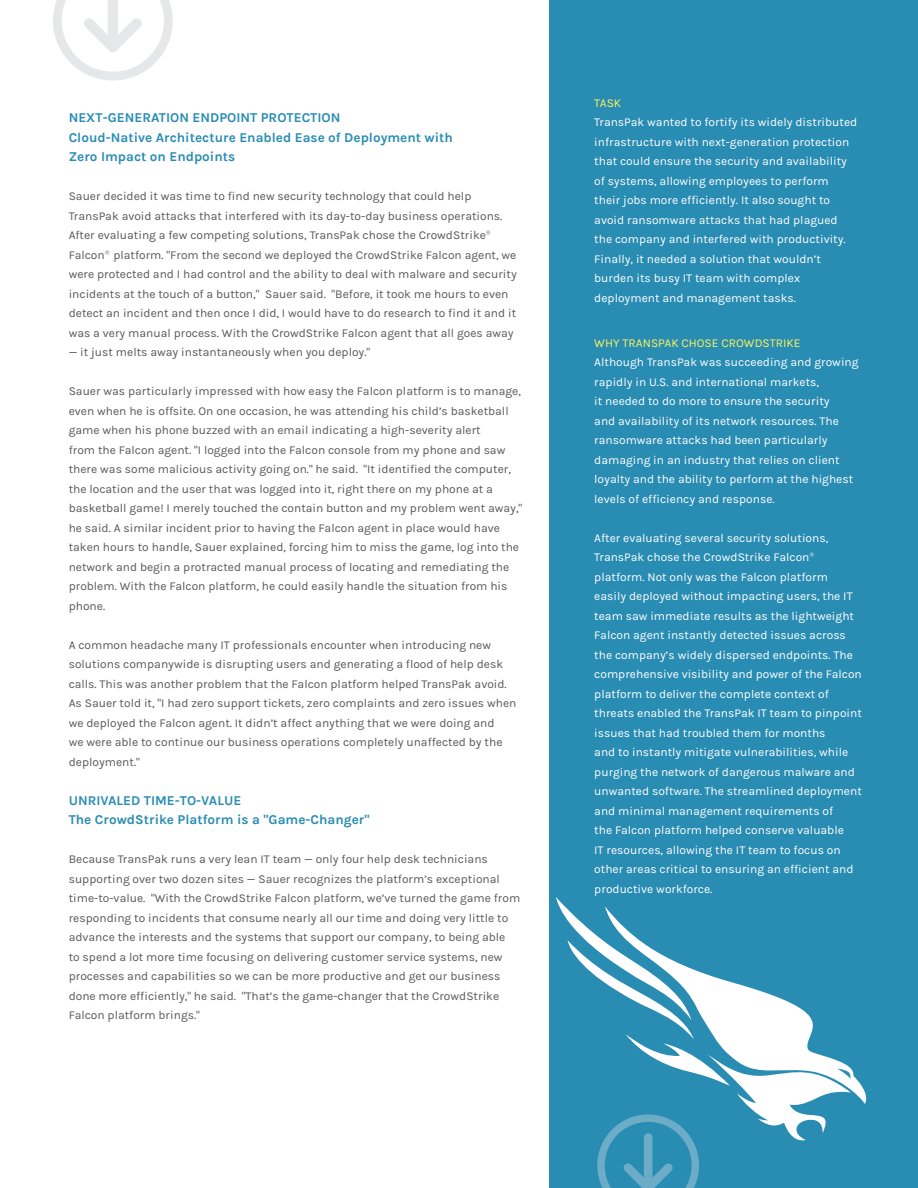
<style>
.page{position:relative;width:918px;height:1188px;background:#fff}
.page>*{position:absolute;margin:0;border:0;box-sizing:border-box;transform-origin:0 0}
.t1{font:700 13.5px/19.5px "Karla";color:#298cb3}
.t2{font:12px/19.5px "Karla";color:#57585a}
.t3{font:12px/19.5px "Karla";color:#fff}
.t4{font:12px "Karla";color:#fff35a}
.s1{font-family:"Gotham";font-weight:300}
</style>
<div class="page">
<div style="left:550px;top:0;width:368px;height:1188px;background:#298cb3"></div>
<svg style="left:53px;top:0;width:120px;height:80px"></svg>
<svg style="left:851px;top:1069px;width:16px;height:35px"></svg>
<svg style="left:556px;top:897px;width:295px;height:291px"></svg>
<p class="t1" style="left:69px;top:108px;width:386px">NEXT-GENERATION ENDPOINT PROTECTION<br>Cloud-Native Architecture Enabled Ease of Deployment with<br>Zero Impact on Endpoints</p>
<p class="t2" style="left:69px;top:187px;width:450px">Sauer decided it was time to find new security technology that could help TransPak avoid attacks that interfered with its day-to-day business operations.<br>After evaluating a few competing solutions, TransPak chose the CrowdStrike<span class="s1">® </span>Falcon<span class="s1">®</span> platform. "From the second we deployed the CrowdStrike Falcon agent, we were protected and I had control and the ability to deal with malware and security incidents at the touch of a button," Sauer said. "Before, it took me hours to even detect an incident and then once I did, I would have to do research to find it and it was a very manual process. With the CrowdStrike Falcon agent that all goes away</p>
<p class="t2" style="left:69px;top:343px;width:303px">— it just melts away instantaneously when you deploy."</p>
<p class="t2" style="left:69px;top:382px;width:455px">Sauer was particularly impressed with how easy the Falcon platform is to manage, even when he is offsite. On one occasion, he was attending his child’s basketball game when his phone buzzed with an email indicating a high-severity alert<br>from the Falcon agent. "I logged into the Falcon console from my phone and saw there was some malicious activity going on." he said. "It identified the computer, the location and the user that was logged into it, right there on my phone at a basketball game! I merely touched the contain button and my problem went away," he said. A similar incident prior to having the Falcon agent in place would have taken hours to handle, Sauer explained, forcing him to miss the game, log into the network and begin a protracted manual process of locating and remediating the problem. With the Falcon platform, he could easily handle the situation from his phone.</p>
<p class="t2" style="left:69px;top:635px;width:449px">A common headache many IT professionals encounter when introducing new solutions companywide is disrupting users and generating a flood of help desk calls. This was another problem that the Falcon platform helped TransPak avoid.<br>As Sauer told it, "I had zero support tickets, zero complaints and zero issues when we deployed the Falcon agent. It didn’t affect anything that we were doing and<br>we were able to continue our business operations completely unaffected by the deployment."</p>
<p class="t1" style="left:69px;top:790px;width:302px">UNRIVALED TIME-TO-VALUE<br>The CrowdStrike Platform is a "Game-Changer"</p>
<p class="t2" style="left:69px;top:850px;width:453px">Because TransPak runs a very lean IT team — only four help desk technicians supporting over two dozen sites — Sauer recognizes the platform’s exceptional time-to-value. "With the CrowdStrike Falcon platform, we’ve turned the game from responding to incidents that consume nearly all our time and doing very little to advance the interests and the systems that support our company, to being able<br>to spend a lot more time focusing on delivering customer service systems, new processes and capabilities so we can be more productive and get our business done more efficiently," he said. "That’s the game-changer that the CrowdStrike Falcon platform brings."</p>
<p class="t4" style="left:594px;top:96px;width:28px">TASK</p>
<p class="t3" style="left:594px;top:113px;width:265px">TransPak wanted to fortify its widely distributed infrastructure with next-generation protection that could ensure the security and availability of systems, allowing employees to perform their jobs more efficiently. It also sought to avoid ransomware attacks that had plagued the company and interfered with productivity.<br>Finally, it needed a solution that wouldn’t burden its busy IT team with complex deployment and management tasks.</p>
<p class="t4" style="left:594px;top:336px;width:208px">WHY TRANSPAK CHOSE CROWDSTRIKE</p>
<p class="t3" style="left:594px;top:353px;width:266px">Although TransPak was succeeding and growing rapidly in U.S. and international markets,<br>it needed to do more to ensure the security<br>and availability of its network resources. The ransomware attacks had been particularly damaging in an industry that relies on client loyalty and the ability to perform at the highest levels of efficiency and response.</p>
<p class="t3" style="left:594px;top:528px;width:269px">After evaluating several security solutions, TransPak chose the CrowdStrike Falcon<span class="s1">® </span>platform. Not only was the Falcon platform easily deployed without impacting users, the IT team saw immediate results as the lightweight Falcon agent instantly detected issues across the company’s widely dispersed endpoints. The comprehensive visibility and power of the Falcon platform to deliver the complete context of threats enabled the TransPak IT team to pinpoint issues that had troubled them for months<br>and to instantly mitigate vulnerabilities, while purging the network of dangerous malware and unwanted software. The streamlined deployment and minimal management requirements of<br>the Falcon platform helped conserve valuable<br>IT resources, allowing the IT team to focus on other areas critical to ensuring an efficient and productive workforce.</p>
</div>
